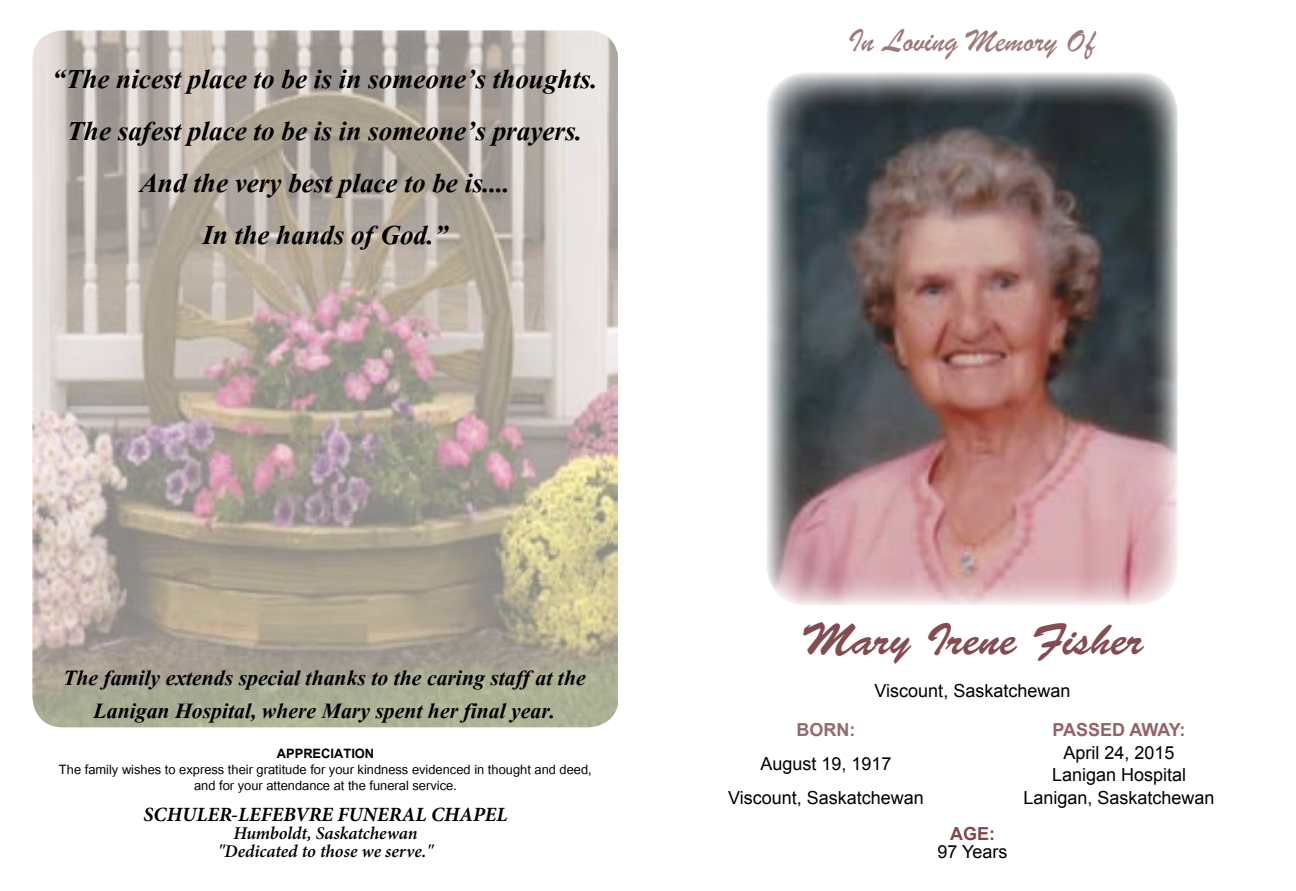
<style>
.page{position:relative;width:1296px;height:891px;background:#fff}
.page>*{position:absolute;margin:0;border:0;box-sizing:border-box;transform-origin:0 0}
.t1{font:45px "Brush Script Std";color:#834c51}
.t2{font:700 33.75px/51.8px "Vijaya";color:#000;text-align:center}
.t3{font:33.75px "Brush Script";color:#9c7a7b}
.t4{font:700 27px/32.4px "Vijaya";color:#000;text-align:center}
.t5{font:italic 700 20.25px "Minion Pro";color:#000}
.t6{font:18px/15.8px "Utsaah";color:#000;text-align:center}
.t7{font:18px/22.5px "Arial";color:#000;text-align:center}
.t8{font:italic 600 18px/18px "Minion Pro";letter-spacing:-.005em;color:#000;text-align:center}
.t9{font:700 18px "Utsaah";color:#000}
.t10{font:700 18px "Arial";letter-spacing:-.025em;color:#956269}
.t11{font:700 18px "Arial";color:#946b6f}
.t12{font:700 18px "Arial";color:#7f484b}
</style>
<div class="page">
<img style="left:32px;top:30px;width:586px;height:697px">
<img style="left:767px;top:73px;width:411px;height:532px">
<p class="t2" style="left:52px;top:50px;width:547px">“The nicest place to be is in someone’s thoughts.<br>The safest place to be is in someone’s prayers.<br>And the very best place to be is....<br>In the hands of God.”</p>
<p class="t3" style="left:848px;top:20px;width:248px">In Loving Memory Of</p>
<h1 class="t1" style="left:802px;top:614px;width:343px">Mary Irene Fisher</h1>
<p class="t4" style="left:63px;top:659px;width:524px">The family extends special thanks to the caring staff at the<br>Lanigan Hospital, where Mary spent her final year.</p>
<p class="t7" style="left:875px;top:680px;width:197px">Viscount, Saskatchewan</p>
<p class="t11" style="left:796px;top:718px;width:60px">BORN:</p>
<p class="t7" style="left:728px;top:747px;width:197px;line-height:33.8px">August 19, 1917<br>Viscount, Saskatchewan</p>
<p class="t10" style="left:1053px;top:718px;width:135px">PASSED AWAY:</p>
<p class="t7" style="left:1024px;top:741px;width:193px">April 24, 2015<br>Lanigan Hospital<br>Lanigan, Saskatchewan</p>
<p class="t9" style="left:277px;top:745px;width:99px">APPRECIATION</p>
<p class="t6" style="left:59px;top:763px;width:534px">The family wishes to express their gratitude for your kindness evidenced in thought and deed, and for your attendance at the funeral service.</p>
<p class="t5" style="left:144px;top:800px;width:365px">SCHULER-LEFEBVRE FUNERAL CHAPEL</p>
<p class="t8" style="left:218px;top:824px;width:217px">Humboldt, Saskatchewan "Dedicated to those we serve."</p>
<p class="t12" style="left:950px;top:821px;width:46px">AGE:</p>
<p class="t7" style="left:937px;top:840px;width:72px">97 Years</p>
</div>
